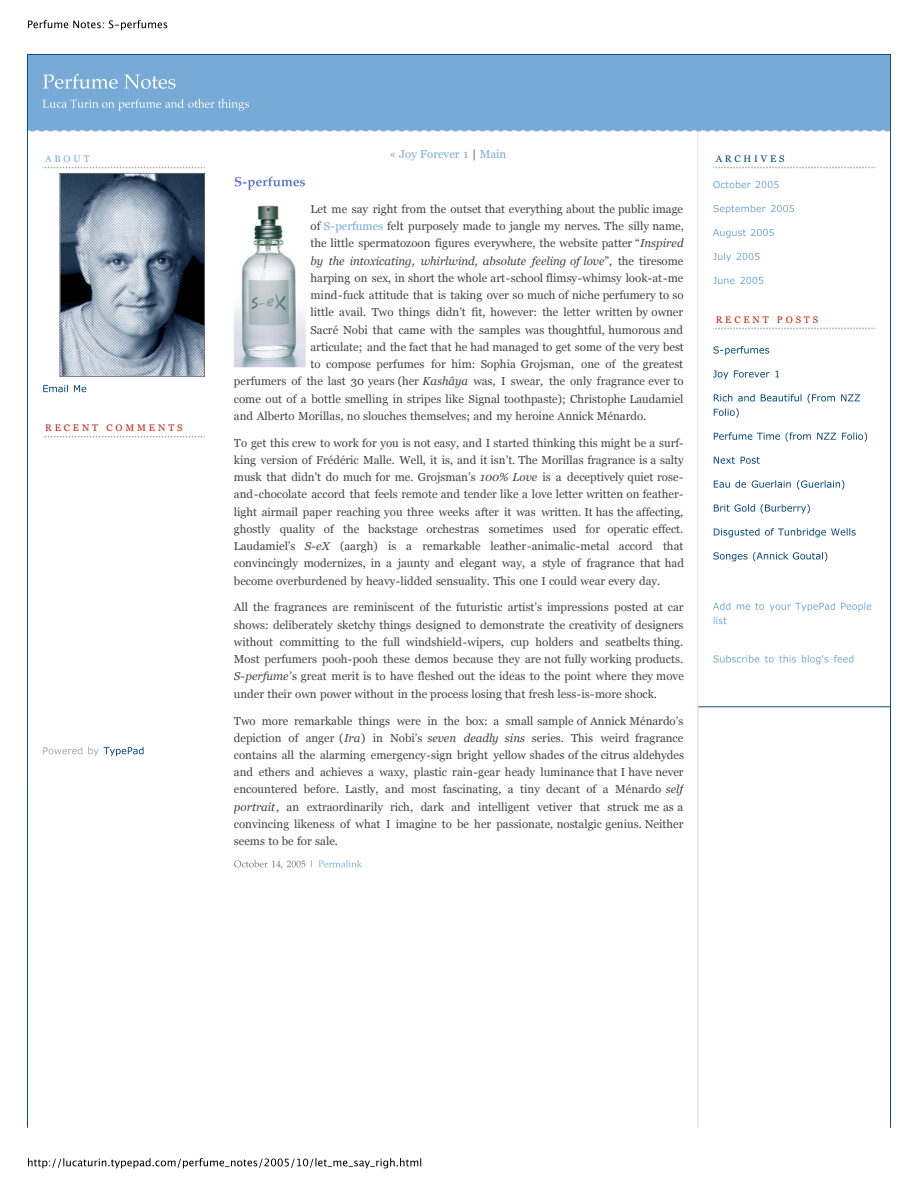
<style>
.page{position:relative;width:918px;height:1188px;background:#fff}
.page>*{position:absolute;margin:0;border:0;box-sizing:border-box;transform-origin:0 0}
.t1{font:11.55px/17.2px "Georgia";color:#424242;text-align:justify}
.t2{font:italic 11.55px "Georgia";color:#424242}
.t3{font:11.55px "Georgia";color:#77aad6}
.t4{font:9.6px "Georgia";letter-spacing:.3em;color:#ca1e0e}
.t5{font:9.6px "Georgia";letter-spacing:.3em;color:#004478}
.t6{font:9.6px "Georgia";letter-spacing:.3em;color:#77aad6}
.s1{color:#424242}
.s2{color:#77aad6}
.s3{font-style:italic}
.s4{font-style:normal}
</style>
<div class="page">
<svg style="left:28px;top:20px;width:139px;height:10px"></svg>
<svg style="left:28px;top:1158px;width:393px;height:10px"></svg>
<hr style="left:27px;top:54px;width:864px;height:1px;background:#004478">
<hr style="left:27px;top:54px;width:1px;height:1074px;background:#004478">
<hr style="left:890px;top:54px;width:1px;height:1074px;background:#004478">
<div style="left:28px;top:55px;width:862px;height:77px;background:#77aad6"></div>
<svg style="left:27px;top:130px;width:864px;height:3px"></svg>
<svg style="left:43px;top:74px;width:75px;height:15px"></svg>
<svg style="left:124px;top:75px;width:52px;height:14px"></svg>
<svg style="left:43px;top:99px;width:206px;height:12px"></svg>
<div style="left:28px;top:132px;width:192px;height:650px;background:#fff"></div>
<svg style="left:42px;top:166px;width:163px;height:3px"></svg>
<hr style="left:60px;top:173px;width:145px;height:1px;background:#424242">
<hr style="left:60px;top:376px;width:145px;height:1px;background:#424242">
<hr style="left:60px;top:173px;width:1px;height:204px;background:#424242">
<hr style="left:204px;top:173px;width:1px;height:204px;background:#424242">
<img style="left:61px;top:174px;width:143px;height:202px">
<svg style="left:43px;top:385px;width:25px;height:7px"></svg>
<svg style="left:74px;top:385px;width:12px;height:7px"></svg>
<svg style="left:42px;top:436px;width:163px;height:2px"></svg>
<svg style="left:43px;top:747px;width:39px;height:7px"></svg>
<svg style="left:88px;top:747px;width:56px;height:9px"></svg>
<div style="left:220px;top:132px;width:478px;height:996px;background:#fff"></div>
<hr style="left:698px;top:132px;width:1px;height:996px;background:#d5d6d5">
<img style="left:234px;top:205px;width:72px;height:162px">
<svg style="left:235px;top:176px;width:70px;height:14px"></svg>
<svg style="left:234px;top:860px;width:71px;height:9px"></svg>
<svg style="left:318px;top:860px;width:44px;height:7px"></svg>
<div style="left:698px;top:132px;width:192px;height:575px;background:#fff"></div>
<hr style="left:698px;top:706px;width:192px;height:1px;background:#004478">
<svg style="left:713px;top:166px;width:163px;height:3px"></svg>
<svg style="left:713px;top:181px;width:66px;height:7px"></svg>
<svg style="left:713px;top:205px;width:81px;height:9px"></svg>
<svg style="left:713px;top:229px;width:61px;height:9px"></svg>
<svg style="left:713px;top:253px;width:18px;height:9px"></svg>
<svg style="left:737px;top:253px;width:23px;height:7px"></svg>
<svg style="left:713px;top:277px;width:50px;height:7px"></svg>
<svg style="left:713px;top:327px;width:163px;height:3px"></svg>
<svg style="left:713px;top:346px;width:56px;height:9px"></svg>
<svg style="left:713px;top:370px;width:15px;height:9px"></svg>
<svg style="left:734px;top:370px;width:45px;height:8px"></svg>
<svg style="left:714px;top:394px;width:18px;height:7px"></svg>
<svg style="left:738px;top:394px;width:17px;height:8px"></svg>
<svg style="left:761px;top:394px;width:40px;height:8px"></svg>
<svg style="left:808px;top:394px;width:27px;height:9px"></svg>
<svg style="left:841px;top:394px;width:19px;height:7px"></svg>
<svg style="left:714px;top:408px;width:25px;height:10px"></svg>
<svg style="left:714px;top:432px;width:66px;height:8px"></svg>
<svg style="left:786px;top:432px;width:25px;height:10px"></svg>
<svg style="left:817px;top:433px;width:19px;height:7px"></svg>
<svg style="left:842px;top:432px;width:25px;height:10px"></svg>
<svg style="left:714px;top:457px;width:21px;height:7px"></svg>
<svg style="left:741px;top:457px;width:19px;height:7px"></svg>
<svg style="left:714px;top:480px;width:32px;height:8px"></svg>
<svg style="left:752px;top:480px;width:39px;height:8px"></svg>
<svg style="left:797px;top:480px;width:47px;height:10px"></svg>
<svg style="left:714px;top:504px;width:41px;height:8px"></svg>
<svg style="left:761px;top:504px;width:49px;height:9px"></svg>
<svg style="left:714px;top:528px;width:45px;height:9px"></svg>
<svg style="left:765px;top:528px;width:91px;height:9px"></svg>
<svg style="left:713px;top:552px;width:114px;height:9px"></svg>
<svg style="left:713px;top:602px;width:17px;height:8px"></svg>
<svg style="left:737px;top:603px;width:27px;height:7px"></svg>
<svg style="left:770px;top:602px;width:65px;height:10px"></svg>
<svg style="left:841px;top:602px;width:30px;height:10px"></svg>
<svg style="left:714px;top:617px;width:13px;height:7px"></svg>
<svg style="left:713px;top:655px;width:46px;height:8px"></svg>
<svg style="left:765px;top:655px;width:31px;height:8px"></svg>
<svg style="left:802px;top:655px;width:51px;height:9px"></svg>
<p class="t6" style="left:45px;top:153px;width:46px">ABOUT</p>
<p class="t4" style="left:45px;top:423px;width:139px">RECENT COMMENTS</p>
<p class="t3" style="left:390px;top:148px;width:118px">« Joy Forever 1 <span class="s1">|</span> Main</p>
<p class="t1" style="left:311px;top:200px;width:374px">Let me say right from the outset that everything about the public image</p>
<p class="t1" style="left:311px;top:218px;width:375px">of <span class="s2">S-perfumes</span> felt purposely made to jangle my nerves. The silly name,</p>
<p class="t1" style="left:311px;top:235px;width:375px">the little spermatozoon figures everywhere, the website patter “<span class="s3">Inspired</span></p>
<p class="t2" style="left:311px;top:254px;width:374px">by the intoxicating, whirlwind, absolute feeling of love<span class="s4">”, the tiresome</span></p>
<p class="t1" style="left:311px;top:269px;width:374px">harping on sex, in short the whole art-school flimsy-whimsy look-at-me</p>
<p class="t1" style="left:311px;top:287px;width:375px">mind-fuck attitude that is taking over so much of niche perfumery to so</p>
<p class="t1" style="left:311px;top:304px;width:374px">little avail. Two things didn’t fit, however: the letter written by owner</p>
<p class="t1" style="left:311px;top:321px;width:374px">Sacré Nobi that came with the samples was thoughtful, humorous and</p>
<p class="t1" style="left:311px;top:338px;width:375px">articulate; and the fact that he had managed to get some of the very best</p>
<p class="t1" style="left:311px;top:356px;width:374px">to compose perfumes for him: Sophia Grojsman, one of the greatest</p>
<p class="t1" style="left:234px;top:373px;width:451px">perfumers of the last 30 years (her <span class="s3">Kashâya</span> was, I swear, the only fragrance ever to</p>
<p class="t1" style="left:234px;top:390px;width:451px">come out of a bottle smelling in stripes like Signal toothpaste); Christophe Laudamiel</p>
<p class="t1" style="left:234px;top:407px;width:414px">and Alberto Morillas, no slouches themselves; and my heroine Annick Ménardo.</p>
<p class="t1" style="left:234px;top:434px;width:452px">To get this crew to work for you is not easy, and I started thinking this might be a surf&shy;king version of Frédéric Malle. Well, it is, and it isn’t. The Morillas fragrance is a salty musk that didn't do much for me. Grojsman’s <span class="s3">100% Love</span> is a deceptively quiet rose&shy;and-chocolate accord that feels remote and tender like a love letter written on feather&shy;light airmail paper reaching you three weeks after it was written. It has the affecting, ghostly quality of the backstage orchestras sometimes used for operatic effect.<br>Laudamiel’s <span class="s3">S-eX</span> (aargh) is a remarkable leather-animalic-metal accord that convincingly modernizes, in a jaunty and elegant way, a style of fragrance that had become overburdened by heavy-lidded sensuality. This one I could wear every day.</p>
<p class="t1" style="left:234px;top:599px;width:451px">All the fragrances are reminiscent of the futuristic artist’s impressions posted at car shows: deliberately sketchy things designed to demonstrate the creativity of designers without committing to the full windshield-wipers, cup holders and seatbelts thing.<br>Most perfumers pooh-pooh these demos because they are not fully working products.<br><span class="s3">S-perfume</span>’s great merit is to have fleshed out the ideas to the point where they move under their own power without in the process losing that fresh less-is-more shock.</p>
<p class="t1" style="left:234px;top:712px;width:452px">Two more remarkable things were in the box: a small sample of Annick Ménardo’s depiction of anger (<span class="s3">Ira</span>) in Nobi’s <span class="s3">seven deadly sins</span> series. This weird fragrance contains all the alarming emergency-sign bright yellow shades of the citrus aldehydes and ethers and achieves a waxy, plastic rain-gear heady luminance that I have never encountered before. Lastly, and most fascinating, a tiny decant of a Ménardo <span class="s3">self portrait</span>, an extraordinarily rich, dark and intelligent vetiver that struck me as a convincing likeness of what I imagine to be her passionate, nostalgic genius. Neither seems to be for sale.</p>
<p class="t5" style="left:716px;top:153px;width:70px">ARCHIVES</p>
<p class="t4" style="left:716px;top:314px;width:104px">RECENT POSTS</p>
</div>
